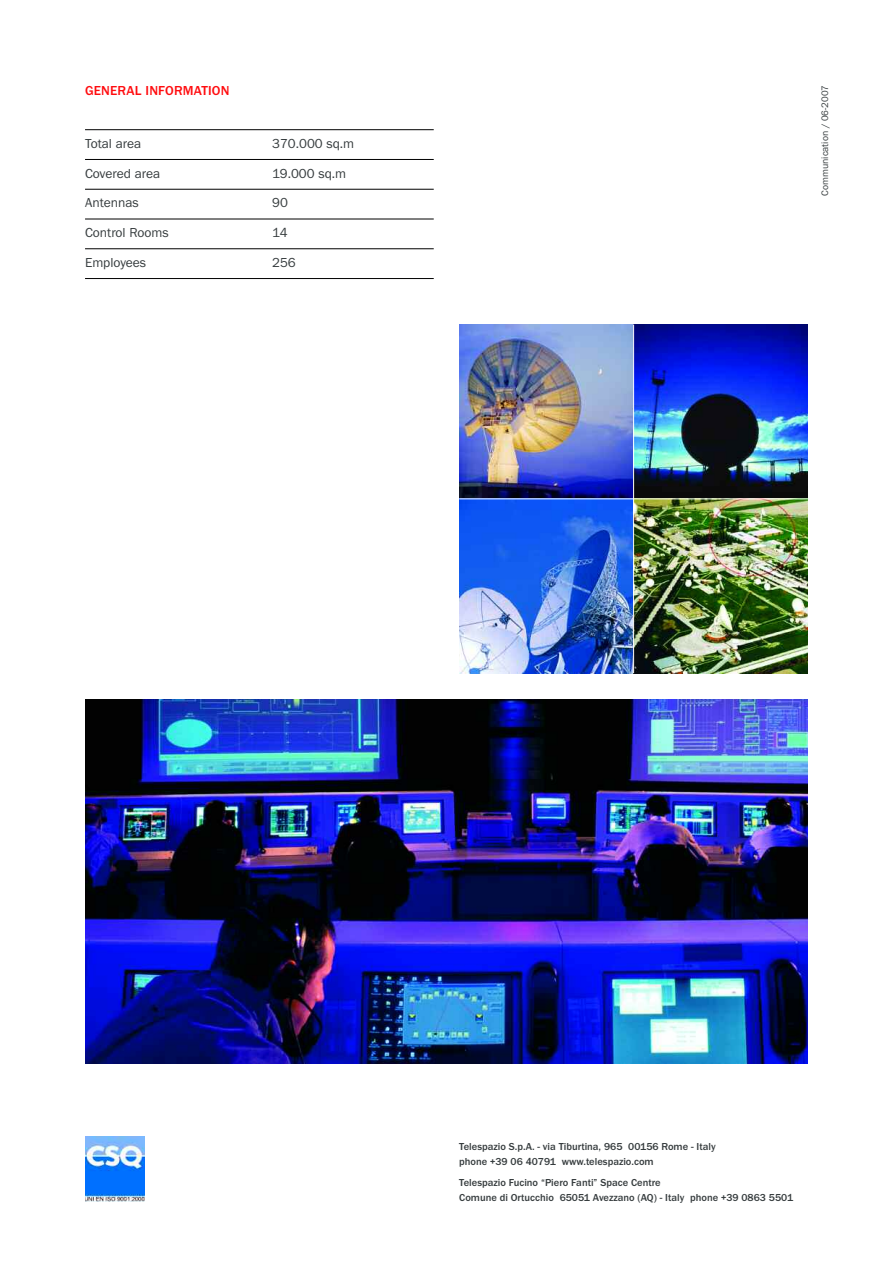
<style>
.page{position:relative;width:893px;height:1263px;background:#fff}
.page>*{position:absolute;margin:0;border:0;box-sizing:border-box;transform-origin:0 0}
.t1{font:13.5px "Franklin Got ITC";color:#363c3e}
.t2{font:13.5px "Franklin Got Md ITC";letter-spacing:.01em;color:#ff0c0f}
.t3{font:10.5px/15px "Franklin Got Md ITC";color:#363c3e}
.t4{font:9.75px "Franklin Got ITC";color:#363c3e}
</style>
<div class="page">
<img style="left:85px;top:699px;width:723px;height:364px">
<hr style="left:85px;top:129px;width:349px;height:1px;background:#000">
<hr style="left:85px;top:159px;width:349px;height:1px;background:#000">
<hr style="left:85px;top:189px;width:349px;height:1px;background:#000">
<hr style="left:85px;top:219px;width:349px;height:1px;background:#000">
<hr style="left:85px;top:248px;width:349px;height:1px;background:#000">
<hr style="left:85px;top:278px;width:349px;height:1px;background:#000">
<img style="left:85px;top:1136px;width:59px;height:66px">
<img style="left:459px;top:324px;width:349px;height:349px">
<img style="left:634px;top:499px;width:174px;height:174px">
<hr style="left:459px;top:498px;width:349px;height:1px;background:#fff">
<hr style="left:633px;top:324px;width:1px;height:349px;background:#fff">
<p class="t2" style="left:85px;top:83px;width:146px">GENERAL INFORMATION</p>
<p class="t4" style="left:819px;top:196px;width:112px;rotate:-90deg">Communication / 06-2007</p>
<p class="t1" style="left:85px;top:136px;width:58px">Total area</p>
<p class="t1" style="left:272px;top:136px;width:84px">370.000 sq.m</p>
<p class="t1" style="left:85px;top:165px;width:77px">Covered area</p>
<p class="t1" style="left:272px;top:165px;width:76px">19.000 sq.m</p>
<p class="t1" style="left:85px;top:195px;width:55px">Antennas</p>
<p class="t1" style="left:272px;top:195px;width:17px">90</p>
<p class="t1" style="left:85px;top:225px;width:85px">Control Rooms</p>
<p class="t1" style="left:272px;top:225px;width:17px">14</p>
<p class="t1" style="left:85px;top:254px;width:63px">Employees</p>
<p class="t1" style="left:272px;top:254px;width:25px">256</p>
<p class="t3" style="left:459px;top:1138px;width:258px">Telespazio S.p.A. - via Tiburtina, 965 00156 Rome - Italy phone +39 06 40791 www.telespazio.com</p>
<p class="t3" style="left:459px;top:1174px;width:335px">Telespazio Fucino “Piero Fanti” Space Centre<br>Comune di Ortucchio 65051 Avezzano (AQ) - Italy phone +39 0863 5501</p>
</div>
